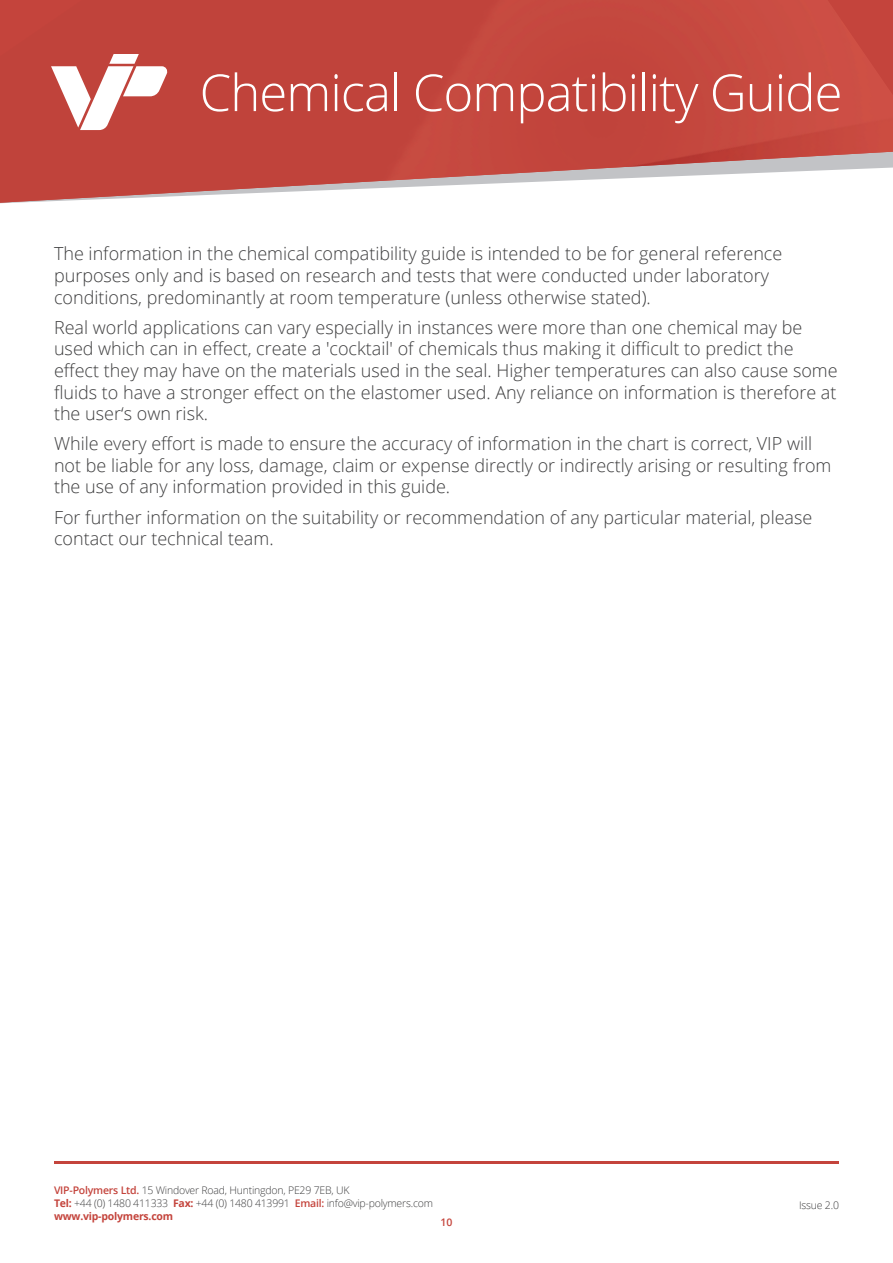
<style>
.page{position:relative;width:893px;height:1263px;background:#fff}
.page>*{position:absolute;margin:0;border:0;box-sizing:border-box;transform-origin:0 0}
.t1{font:300 51px "Open Sans";letter-spacing:-.02em;color:#fff}
.t2{font:300 18px/21.6px "Open Sans";color:#3e3e3f}
.t3{font:300 10.5px/12.6px "Open Sans";letter-spacing:-.02em;color:#3e3e3f}
.t4{font:600 10.5px "Open Sans";color:#c5453c}
.s1{font-weight:600;color:#c4443c}
.s2{font-weight:700;color:#c4443c}
</style>
<div class="page">
<img style="left:0;top:0;width:893px;height:203px">
<hr style="left:54px;top:1161px;width:785px;height:2px;background:#c4443c">
<svg style="left:51px;top:54px;width:117px;height:76px"></svg>
<h1 class="t1" style="left:200px;top:58px;width:644px">Chemical Compatibility Guide</h1>
<p class="t2" style="left:54px;top:243px;width:730px">The information in the chemical compatibility guide is intended to be for general reference purposes only and is based on research and tests that were conducted under laboratory conditions, predominantly at room temperature (unless otherwise stated).</p>
<p class="t2" style="left:54px;top:316px;width:785px">Real world applications can vary especially in instances were more than one chemical may be used which can in effect, create a 'cocktail' of chemicals thus making it difficult to predict the effect they may have on the materials used in the seal. Higher temperatures can also cause some fluids to have a stronger effect on the elastomer used. Any reliance on information is therefore at the user‘s own risk.</p>
<p class="t2" style="left:54px;top:432px;width:779px">While every effort is made to ensure the accuracy of information in the chart is correct, VIP will not be liable for any loss, damage, claim or expense directly or indirectly arising or resulting from the use of any information provided in this guide.</p>
<p class="t2" style="left:54px;top:506px;width:760px">For further information on the suitability or recommendation of any particular material, please contact our technical team.</p>
<p class="t3" style="left:54px;top:1184px;width:381px"><span class="s1">VIP-Polymers Ltd.</span> 15 Windover Road, Huntingdon, PE29 7EB, UK<br><span class="s2">Tel:</span> +44 (0) 1480 411333 <span class="s2">Fax:</span> +44 (0) 1480 413991 <span class="s1">Email:</span> info@vip-polymers.com <span class="s2">www.vip-polymers.com</span></p>
<p class="t4" style="left:441px;top:1215px;width:13px">10</p>
<p class="t3" style="left:799px;top:1198px;width:41px">Issue 2.0</p>
</div>
